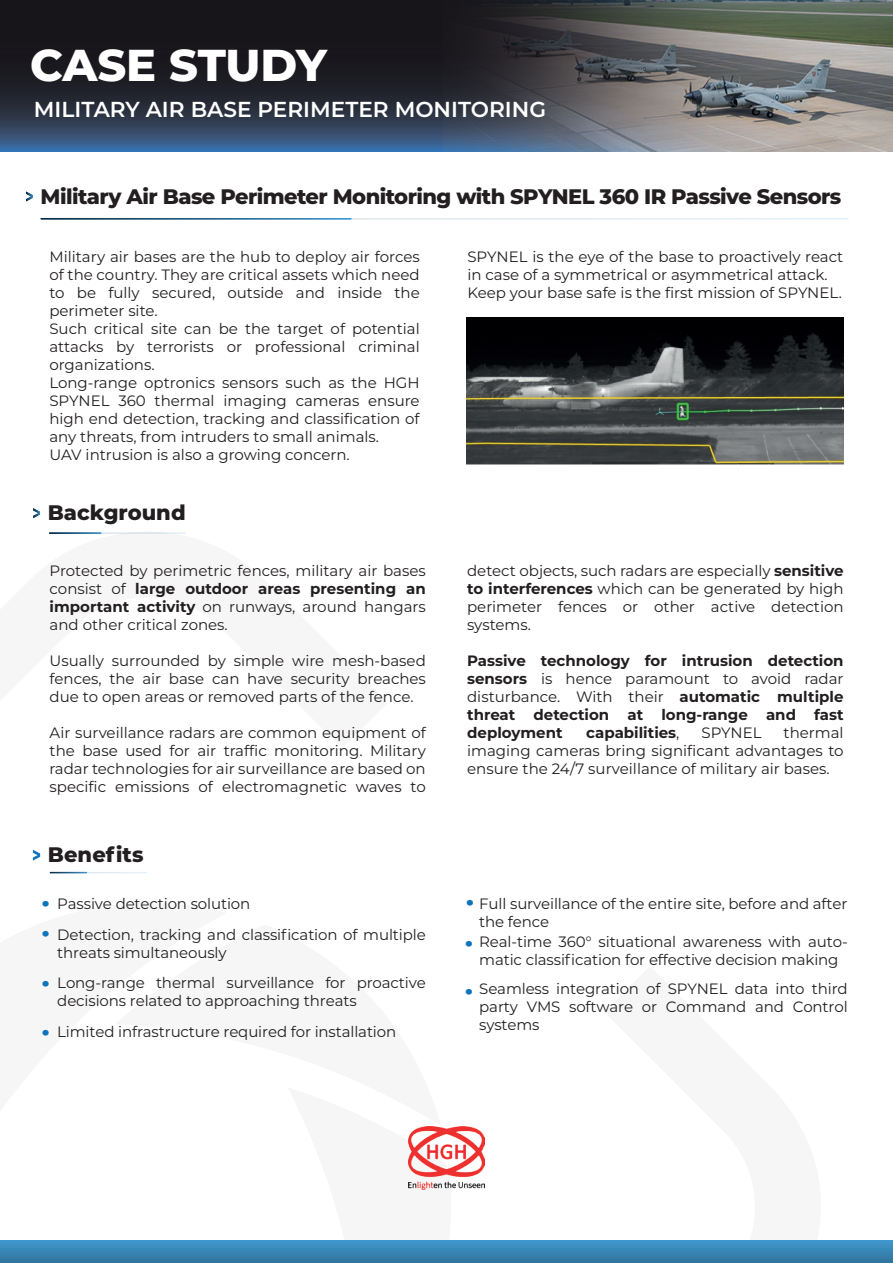
<style>
.page{position:relative;width:893px;height:1263px;background:#fff}
.page>*{position:absolute;margin:0;border:0;box-sizing:border-box;transform-origin:0 0}
.t1{font:800 44.55px "Montserrat";letter-spacing:-.01em;color:#fff}
.t2{font:23.7px/30.5px "Source Sans Pro";color:#1074bc;scale:1.16 1}
.t3{font:600 21.6px "Montserrat";color:#fff}
.t4{font:800 21px "Montserrat";letter-spacing:-.025em;color:#231f20}
.t5{font:800 21px "Montserrat";color:#231f20}
.t6{font:15px/18px "Montserrat";color:#231f20}
.t7{font:700 15px/18px "Montserrat";color:#231f20;text-align:justify}
.s1{font-weight:700}
.s2{font-weight:400}
</style>
<div class="page">
<svg style="left:0;top:0;width:444px;height:151px;fill:#1b1b22"></svg>
<img style="left:444px;top:0;width:449px;height:151px">
<svg style="left:0;top:1240px;width:893px;height:23px"></svg>
<svg style="left:40px;top:218px;width:312px;height:2px"></svg>
<svg style="left:26px;top:191px;width:7px;height:11px"></svg>
<svg style="left:49px;top:532px;width:53px;height:2px"></svg>
<svg style="left:33px;top:508px;width:7px;height:11px"></svg>
<svg style="left:50px;top:872px;width:37px;height:2px"></svg>
<svg style="left:33px;top:850px;width:7px;height:11px"></svg>
<img style="left:408px;top:1126px;width:76px;height:64px">
<img style="left:467px;top:318px;width:377px;height:147px">
<h1 class="t1" style="left:30px;top:45px;width:298px">CASE STUDY</h1>
<h3 class="t3" style="left:34px;top:100px;width:514px">MILITARY AIR BASE PERIMETER MONITORING</h3>
<h3 class="t4" style="left:41px;top:187px;width:802px">Military Air Base Perimeter Monitoring with SPYNEL 360 IR Passive Sensors</h3>
<p class="t6" style="left:49px;top:248px;width:372px">Military air bases are the hub to deploy air forces of the country. They are critical assets which need to be fully secured, outside and inside the perimeter site.<br>Such critical site can be the target of potential attacks by terrorists or professional criminal organizations.<br>Long-range optronics sensors such as the HGH SPYNEL 360 thermal imaging cameras ensure high end detection, tracking and classification of any threats, from intruders to small animals.<br>UAV intrusion is also a growing concern.</p>
<h3 class="t5" style="left:48px;top:503px;width:139px">Background</h3>
<p class="t6" style="left:50px;top:562px;width:378px;text-align:justify">Protected by perimetric fences, military air bases consist of <span class="s1">large outdoor areas presenting an important activity</span> on runways, around hangars and other critical zones.</p>
<p class="t6" style="left:50px;top:652px;width:378px;text-align:justify">Usually surrounded by simple wire mesh-based fences, the air base can have security breaches due to open areas or removed parts of the fence.</p>
<p class="t6" style="left:50px;top:724px;width:378px;text-align:justify">Air surveillance radars are common equipment of the base used for air traffic monitoring. Military radar technologies for air surveillance are based on specific emissions of electromagnetic waves to</p>
<h3 class="t4" style="left:48px;top:845px;width:97px">Benefits</h3>
<p class="t6" style="left:467px;top:248px;width:377px">SPYNEL is the eye of the base to proactively react in case of a symmetrical or asymmetrical attack.<br>Keep your base safe is the first mission of SPYNEL.</p>
<p class="t6" style="left:467px;top:562px;width:378px;text-align:justify">detect objects, such radars are especially <span class="s1">sensitive to interferences</span> which can be generated by high perimeter fences or other active detection systems.</p>
<p class="t7" style="left:467px;top:653px;width:378px">Passive technology for intrusion detection sensors <span class="s2">is hence paramount to avoid radar disturbance. With their</span> automatic multiple threat detection at long-range and fast deployment</p>
<p class="t7" style="left:586px;top:725px;width:95px">capabilities<span class="s2">,</span></p>
<p class="t6" style="left:701px;top:724px;width:62px">SPYNEL</p>
<p class="t6" style="left:467px;top:724px;width:378px;text-align:justify;text-indent:316px">thermal imaging cameras bring significant advantages to ensure the 24/7 surveillance of military air bases.</p>
<h2 class="t2" style="left:42px;top:886px;width:9px">• •</h2>
<p class="t6" style="left:479px;top:896px;width:370px">Full surveillance of the entire site, before and after the fence</p>
<p class="t6" style="left:57px;top:896px;width:195px">Passive detection solution</p>
<h2 class="t2" style="left:465px;top:880px;width:10px;line-height:41px">• •</h2>
<p class="t6" style="left:57px;top:927px;width:370px">Detection, tracking and classification of multiple threats simultaneously</p>
<p class="t6" style="left:479px;top:934px;width:370px">Real-time 360° situational awareness with auto&shy;matic classification for effective decision making</p>
<h2 class="t2" style="left:42px;top:966px;width:9px">•</h2>
<h2 class="t2" style="left:42px;top:1015px;width:9px">•</h2>
<p class="t6" style="left:57px;top:975px;width:370px">Long-range thermal surveillance for proactive decisions related to approaching threats</p>
<p class="t6" style="left:57px;top:1023px;width:341px">Limited infrastructure required for installation</p>
<p class="t6" style="left:479px;top:980px;width:370px;text-align:justify">Seamless integration of SPYNEL data into third party VMS software or Command and Control systems</p>
<h2 class="t2" style="left:465px;top:974px;width:9px">•</h2>
</div>
